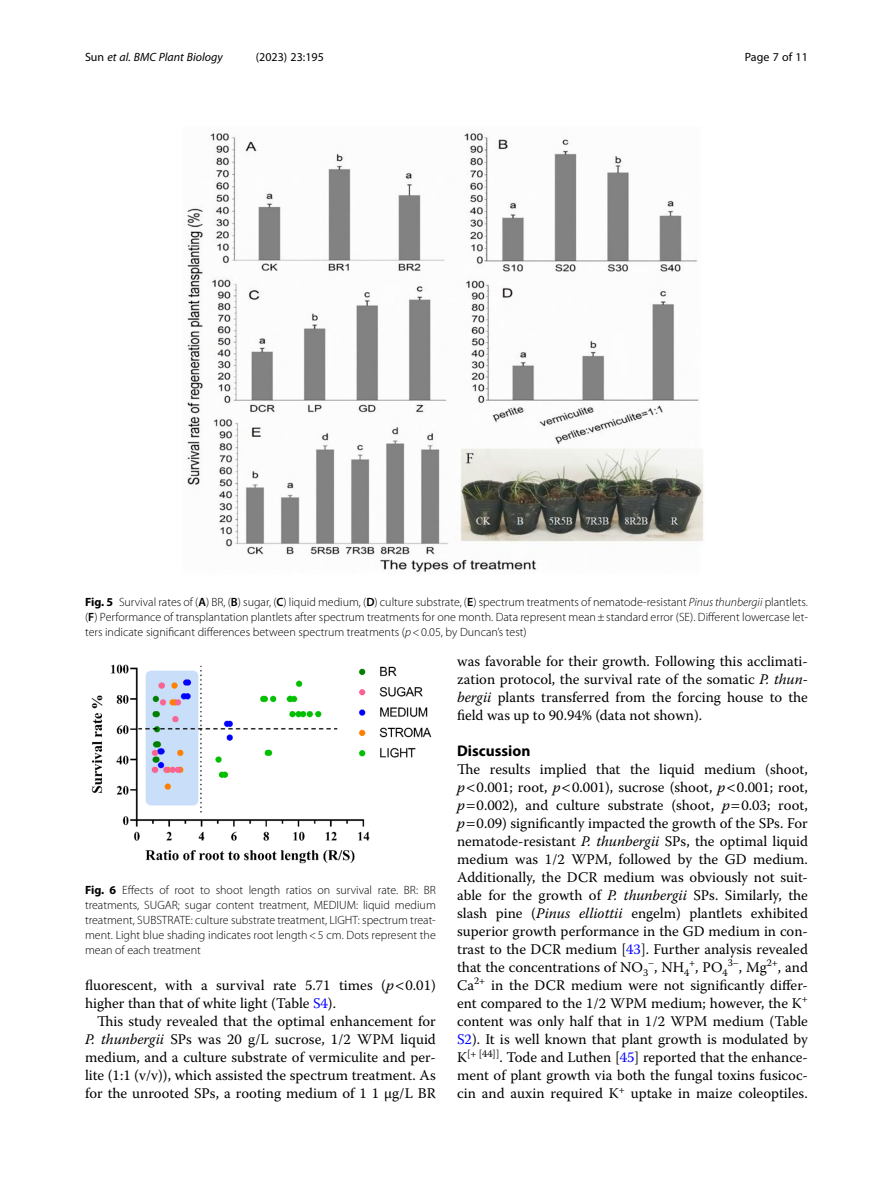
<style>
.page{position:relative;width:893px;height:1191px;background:#fff}
.page>*{position:absolute;margin:0;border:0;box-sizing:border-box;transform-origin:0 0}
.Head_1{font:700 15.45px "Myriad Pro";color:#000}
.Body_Text{font:14.7px/18px "Warnock Pro";color:#000;text-align:justify}
.Body_Text_Indent{font:14.7px/18px "Warnock Pro";color:#000;text-align:justify}
.Figure_Caption{font:300 12px/15px "Myriad Pro";color:#000;text-align:justify}
.t1{font:italic 12px "Myriad Pro";color:#000}
.t2{font:12px "Myriad Pro";color:#000}
.s1{font-style:normal}
.s2{font-weight:700}
.s3{font-weight:600}
.s4{font-style:italic}
.s5{color:#00f}
</style>
<div class="page">
<img style="left:91px;top:664px;width:341px;height:200px">
<img style="left:187px;top:133px;width:517px;height:440px">
<p class="t1" style="left:85px;top:50px;width:139px"><span class="s1">Sun</span> et al. BMC Plant Biology</p>
<p class="t2" style="left:256px;top:50px;width:70px">(2023) 23:195</p>
<p class="t2" style="left:745px;top:50px;width:65px">Page 7 of 11</p>
<p class="Figure_Caption" style="left:85px;top:594px;width:724px"><span class="s2">Fig. 5</span> Survival rates of (<span class="s3">A</span>) BR, (<span class="s3">B</span>) sugar, (<span class="s3">C</span>) liquid medium, (<span class="s3">D</span>) culture substrate, (<span class="s3">E</span>) spectrum treatments of nematode-resistant <span class="s4">Pinus thunbergii</span> plantlets. (<span class="s3">F</span>) Performance of transplantation plantlets after spectrum treatments for one month. Data represent mean±standard error (SE). Different lowercase let&shy;ters indicate significant differences between spectrum treatments (<span class="s4">p</span>&lt;0.05, by Duncan’s test)</p>
<p class="Figure_Caption" style="left:85px;top:882px;width:352px"><span class="s2">Fig. 6</span> Effects of root to shoot length ratios on survival rate. BR: BR treatments, SUGAR; sugar content treatment, MEDIUM: liquid medium treatment, SUBSTRATE: culture substrate treatment, LIGHT: spectrum treat&shy;ment. Light blue shading indicates root length&lt;5 cm. Dots represent the mean of each treatment</p>
<p class="Body_Text_Indent" style="left:85px;top:976px;width:352px">fluorescent, with a survival rate 5.71 times (<span class="s4">p</span> 0.01) higher than that of white light (Table <span class="s5">S4</span>).</p>
<p class="Body_Text_Indent" style="left:85px;top:1012px;width:352px;text-indent:12px">This study revealed that the optimal enhancement for <span class="s4">P. thunbergii</span> SPs was 20 g/L sucrose, 1/2 WPM liquid medium, and a culture substrate of vermiculite and per&shy;lite (1:1 (v/v)), which assisted the spectrum treatment. As for the unrooted SPs, a rooting medium of 1 1 µg/L BR</p>
<p class="Body_Text_Indent" style="left:457px;top:652px;width:352px">was favorable for their growth. Following this acclimati&shy;zation protocol, the survival rate of the somatic <span class="s4">P. thun&shy;bergii</span> plants transferred from the forcing house to the field was up to 90.94% (data not shown).</p>
<p class="Head_1" style="left:457px;top:741px;width:75px">Discussion</p>
<p class="Body_Text" style="left:457px;top:760px;width:352px">The results implied that the liquid medium (shoot, <span class="s4">p</span> 0.001; root, <span class="s4">p</span> 0.001), sucrose (shoot, <span class="s4">p</span> 0.001; root, <span class="s4">p</span> 0.002), and culture substrate (shoot, <span class="s4">p</span> 0.03; root, <span class="s4">p</span> 0.09) significantly impacted the growth of the SPs. For nematode-resistant <span class="s4">P. thunbergii</span> SPs, the optimal liquid medium was 1/2 WPM, followed by the GD medium.<br>Additionally, the DCR medium was obviously not suit&shy;able for the growth of <span class="s4">P. thunbergii</span> SPs. Similarly, the slash pine (<span class="s4">Pinus elliottii</span> engelm) plantlets exhibited superior growth performance in the GD medium in con&shy;trast to the DCR medium [<span class="s5">43</span>]. Further analysis revealed that the concentrations of NO<sub>3</sub><sup>−</sup>, NH<sub>4</sub><sup>+</sup>, PO<sub>4</sub><sup>3</sup><sup>−</sup>, Mg<sup>2</sup><sup>+</sup>, and Ca<sup>2</sup><sup>+</sup> in the DCR medium were not significantly differ&shy;ent compared to the 1/2 WPM medium; however, the K<sup>+ </sup>content was only half that in 1/2 WPM medium (Table <span class="s5">S2</span>). It is well known that plant growth is modulated by K<sup>[</sup><sup>+</sup> <sup>[44]]</sup>. Tode and Luthen [<span class="s5">45</span>] reported that the enhance&shy;ment of plant growth via both the fungal toxins fusicoc&shy;cin and auxin required K<sup>+</sup> uptake in maize coleoptiles.</p>
</div>
